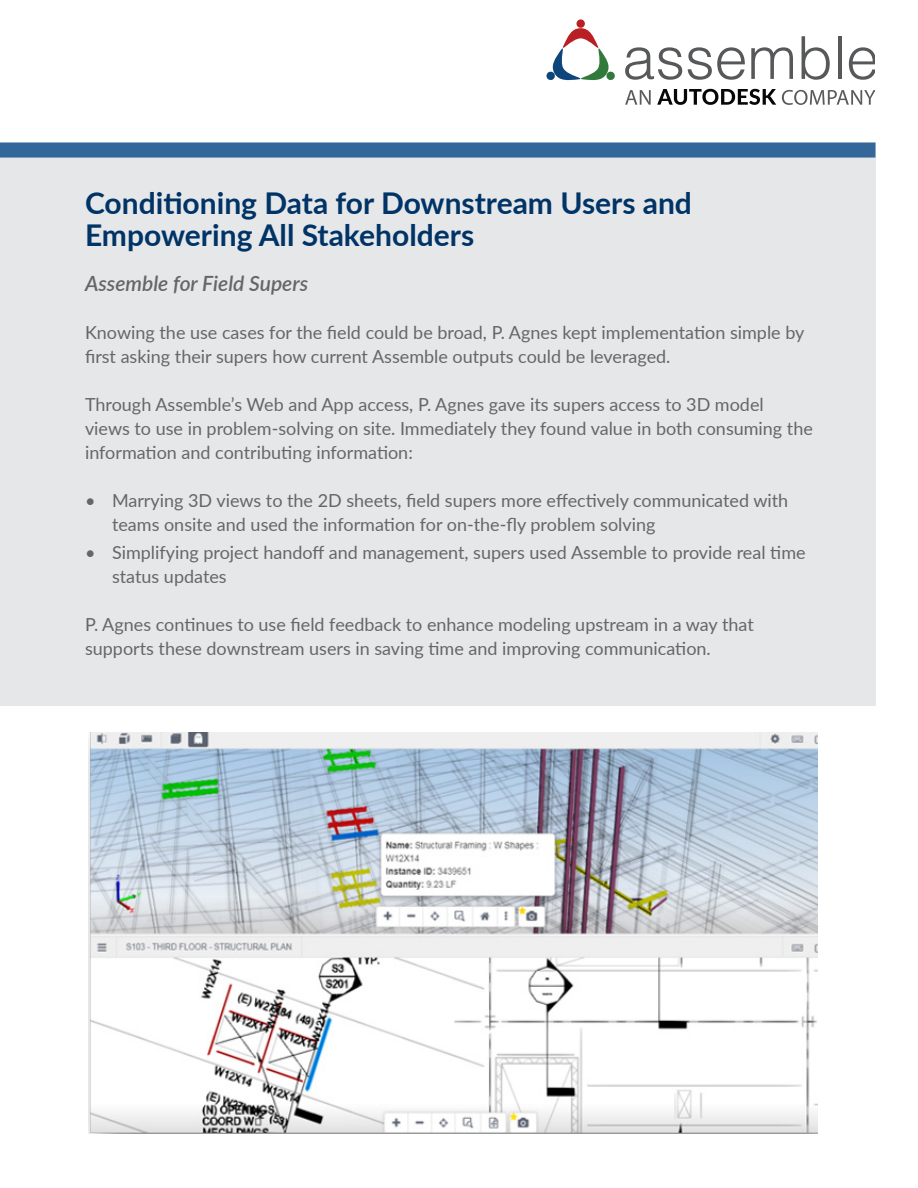
<style>
.page{position:relative;width:918px;height:1188px;background:#fff}
.page>*{position:absolute;margin:0;border:0;box-sizing:border-box;transform-origin:0 0}
.Body_Text{font:700 30px/31.5px "Lato";color:#036}
.Body_Text-2{font:italic 600 21px "Lato";color:#666}
.Body_Text-3{font:18px/24px "Lato";color:#666}
</style>
<div class="page">
<div style="left:0;top:143px;width:875px;height:563px;background:#e6e7e9"></div>
<div style="left:0;top:143px;width:875px;height:15px;background:#369"></div>
<svg style="left:625px;top:90px;width:26px;height:15px"></svg>
<svg style="left:657px;top:89px;width:119px;height:16px"></svg>
<svg style="left:782px;top:90px;width:93px;height:15px"></svg>
<svg style="left:625px;top:47px;width:57px;height:33px"></svg>
<svg style="left:688px;top:47px;width:57px;height:33px"></svg>
<svg style="left:751px;top:47px;width:42px;height:32px"></svg>
<svg style="left:802px;top:36px;width:28px;height:44px"></svg>
<hr style="left:838px;top:36px;width:3px;height:43px;background:#57585a">
<svg style="left:849px;top:47px;width:26px;height:33px"></svg>
<svg style="left:546px;top:28px;width:69px;height:53px"></svg>
<div style="left:576px;top:19px;width:9px;height:9px;background:#ba1f24;border-radius:50%"></div>
<img style="left:89px;top:732px;width:728px;height:401px">
<p class="Body_Text" style="left:85px;top:186px;width:608px">Conditioning Data for Downstream Users and<br>Empowering All Stakeholders</p>
<p class="Body_Text-2" style="left:85px;top:268px;width:225px">Assemble for Field Supers</p>
<p class="Body_Text-3" style="left:85px;top:319px;width:721px">Knowing the use cases for the field could be broad, P. Agnes kept implementation simple by first asking their supers how current Assemble outputs could be leveraged.</p>
<p class="Body_Text-3" style="left:85px;top:391px;width:729px">Through Assemble’s Web and App access, P. Agnes gave its supers access to 3D model views to use in problem-solving on site. Immediately they found value in both consuming the information and contributing information:</p>
<p class="Body_Text-3" style="left:112px;top:487px;width:678px;text-indent:-27px">• Marrying 3D views to the 2D sheets, field supers more effectively communicated with teams onsite and used the information for on-the-fly problem solving</p>
<p class="Body_Text-3" style="left:112px;top:540px;width:695px;text-indent:-27px">• Simplifying project handoff and management, supers used Assemble to provide real time status updates</p>
<p class="Body_Text-3" style="left:85px;top:612px;width:670px">P. Agnes continues to use field feedback to enhance modeling upstream in a way that supports these downstream users in saving time and improving communication.</p>
</div>
